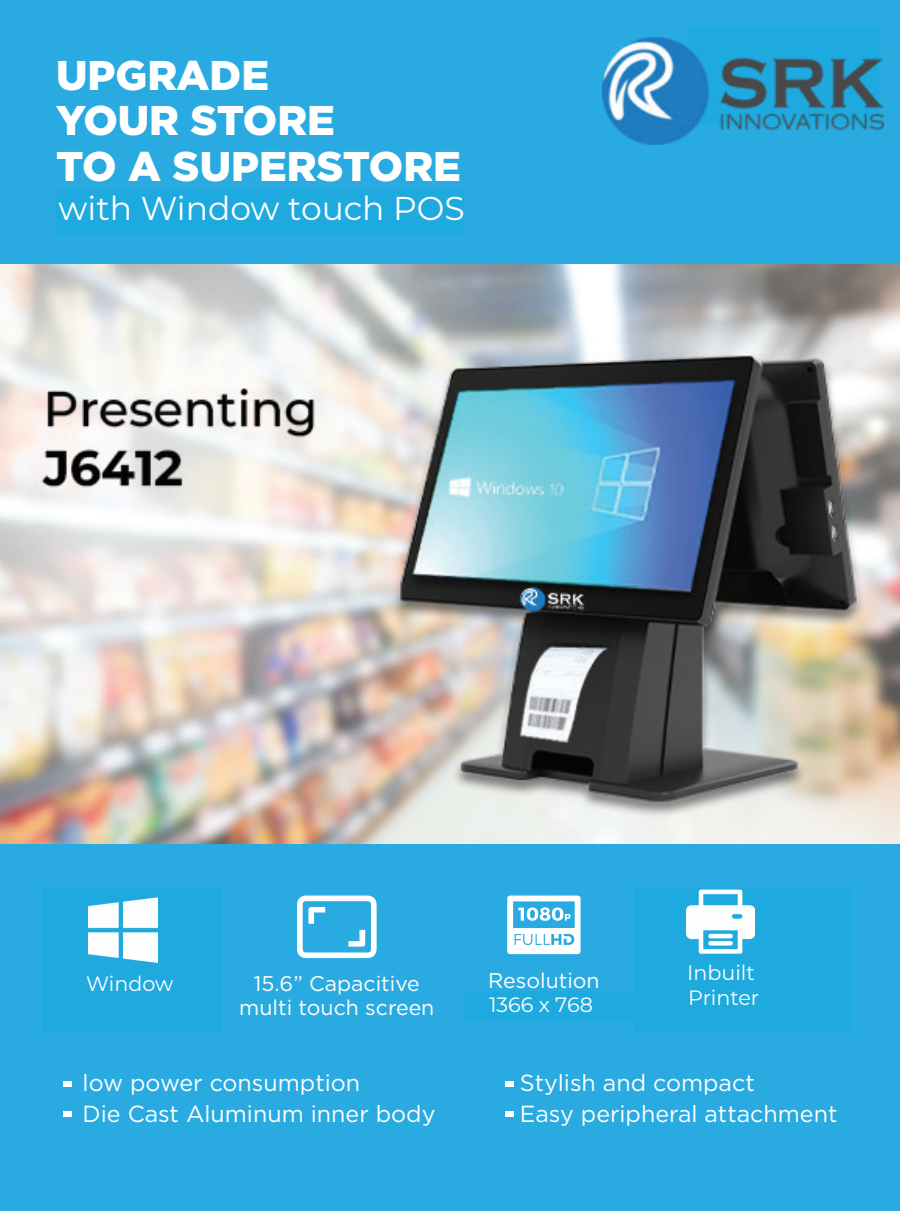
<style>
.page{position:relative;width:900px;height:1211px;background:#29abe2}
.page>*{position:absolute;margin:0;border:0;box-sizing:border-box;transform-origin:0 0}
.t1{font:900 41.55px/45.3px "Gotham";color:#fff}
.t2{font:33.15px "Gotham";color:#fff}
.t3{font:100 33px "Montserrat";color:#fff}
.t4{font:23.25px/30.8px "Gotham";color:#fff}
.t5{font:21.3px/23.1px "Gotham";color:#fff;text-align:center}
.t6{font:100 20.7px/24.9px "Montserrat";color:#fff}
</style>
<div class="page">
<svg style="left:297px;top:895px;width:80px;height:63px"></svg>
<svg style="left:507px;top:895px;width:74px;height:59px"></svg>
<div style="left:63px;top:1081px;width:8px;height:5px;background:#fff"></div>
<div style="left:63px;top:1111px;width:8px;height:5px;background:#fff"></div>
<div style="left:505px;top:1081px;width:9px;height:5px;background:#fff"></div>
<div style="left:505px;top:1111px;width:9px;height:5px;background:#fff"></div>
<img style="left:471px;top:843px;width:411px;height:1px">
<div style="left:689px;top:27px;width:190px;height:98px;background:#1faadf"></div>
<div style="left:57px;top:190px;width:407px;height:45px;background:#1faadf"></div>
<div style="left:464px;top:991px;width:171px;height:30px;background:#1faadf"></div>
<div style="left:635px;top:887px;width:216px;height:143px;background:#1faadf"></div>
<div style="left:42px;top:887px;width:180px;height:143px;background:#1faadf"></div>
<img style="left:89px;top:897px;width:68px;height:66px">
<img style="left:686px;top:889px;width:68px;height:65px">
<img style="left:602px;top:38px;width:282px;height:107px">
<img style="left:0;top:264px;width:900px;height:579px">
<h1 class="t1" style="left:56px;top:52px;width:406px">UPGRADE<br>YOUR STORE<br>TO A SUPERSTORE</h1>
<h2 class="t2" style="left:139px;top:185px;width:167px">Android T</h2>
<h3 class="t3" style="left:59px;top:187px;width:408px">with Window touch POS</h3>
<p class="t6" style="left:687px;top:960px;width:74px">Inbuilt<br>Printer</p>
<p class="t5" style="left:89px;top:972px;width:87px">Andr id</p>
<p class="t5" style="left:239px;top:972px;width:197px">15.6” Capacitive multi touch screen</p>
<p class="t5" style="left:481px;top:969px;width:127px">Resolution<br>1920 x 1080</p>
<p class="t5" style="left:706px;top:965px;width:75px">Built in</p>
<p class="t6" style="left:86px;top:971px;width:89px">Window</p>
<p class="t6" style="left:489px;top:991px;width:105px">1366 x 768</p>
<p class="t4" style="left:83px;top:1067px;width:354px">low power consumption<br>Die Cast Aluminum inner body</p>
<p class="t4" style="left:520px;top:1067px;width:319px">Stylish and compact<br>Easy peripheral attachment</p>
</div>
